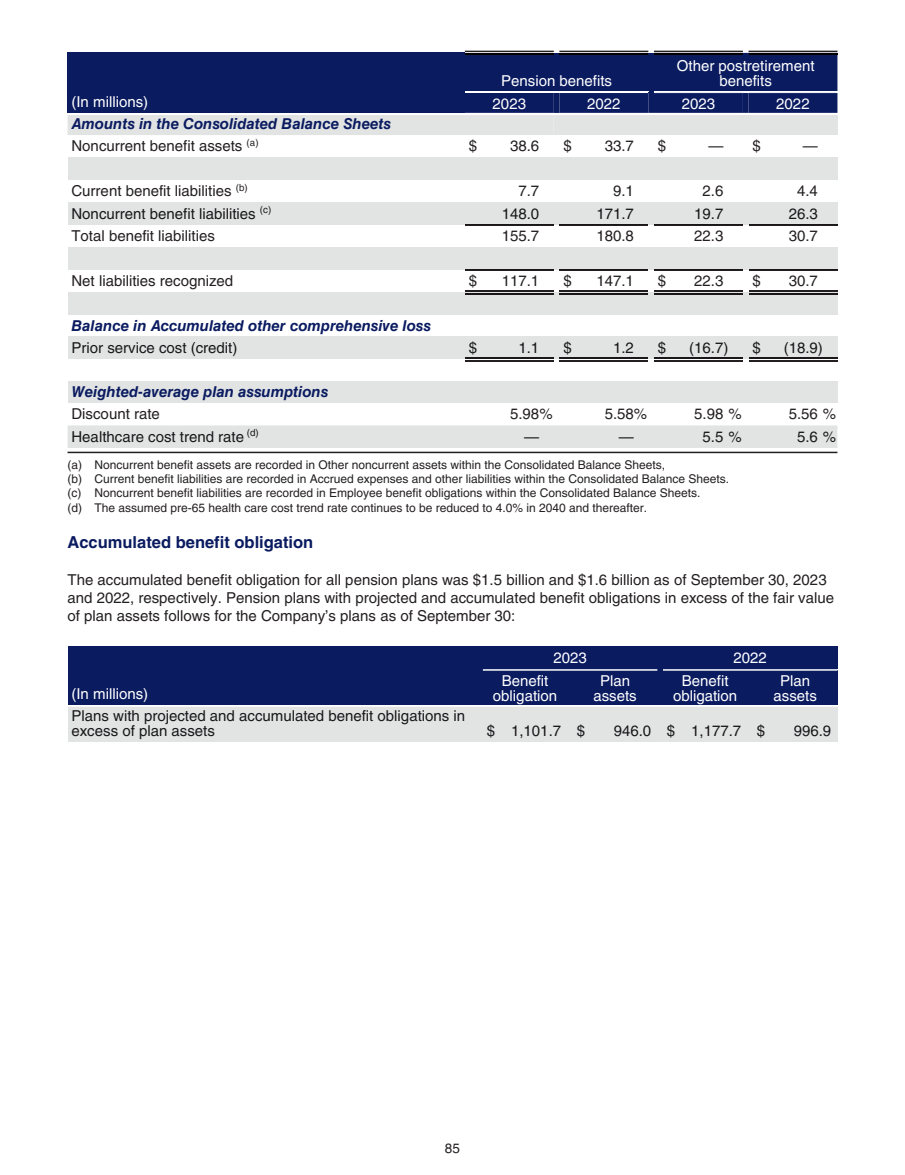
<style>
.page{position:relative;width:905px;height:1175px;background:#fff}
.page>*{position:absolute;margin:0;border:0;box-sizing:border-box;transform-origin:0 0}
.t1{font:700 16.5px "Helvetica LT Std";color:#0a1b60}
.t2{font:15px/18px "Helvetica LT Std";color:#231f20}
.t3{font:15px/15px "Helvetica LT Std";color:#191719}
.t4{font:15px/15px "Helvetica LT Std";color:#fff;text-align:center}
.t5{font:italic 700 15px/21.9px "Helvetica LT Std";color:#0a1b60}
.t6{font:13.5px "Helvetica LT Std";color:#231f20}
.t7{font:12px/14.4px "Helvetica LT Std";color:#231f20}
.s1{font-weight:400;font-style:normal;color:#231f20}
</style>
<div class="page">
<svg style="left:68px;top:115px;width:769px;height:333px;fill:#e2e4e4"></svg>
<div style="left:68px;top:53px;width:397px;height:60px;background:#0a1b60"></div>
<hr style="left:465px;top:51px;width:89px;height:1px;background:#231f20">
<hr style="left:559px;top:51px;width:89px;height:1px;background:#231f20">
<hr style="left:654px;top:51px;width:88px;height:1px;background:#231f20">
<hr style="left:748px;top:51px;width:89px;height:1px;background:#231f20">
<svg style="left:465px;top:53px;width:372px;height:60px;background:#122262"></svg>
<hr style="left:465px;top:224px;width:89px;height:1px;background:#191719">
<hr style="left:465px;top:225px;width:89px;height:1px;background:#231f20">
<hr style="left:559px;top:224px;width:89px;height:1px;background:#191719">
<hr style="left:559px;top:225px;width:89px;height:1px;background:#231f20">
<hr style="left:654px;top:224px;width:88px;height:1px;background:#191719">
<hr style="left:654px;top:225px;width:88px;height:1px;background:#231f20">
<hr style="left:748px;top:224px;width:89px;height:1px;background:#191719">
<hr style="left:748px;top:225px;width:89px;height:1px;background:#231f20">
<hr style="left:465px;top:269px;width:89px;height:1px;background:#191719">
<hr style="left:465px;top:270px;width:89px;height:1px;background:#231f20">
<hr style="left:559px;top:269px;width:89px;height:1px;background:#191719">
<hr style="left:559px;top:270px;width:89px;height:1px;background:#231f20">
<hr style="left:654px;top:269px;width:88px;height:1px;background:#191719">
<hr style="left:654px;top:270px;width:88px;height:1px;background:#231f20">
<hr style="left:748px;top:269px;width:89px;height:1px;background:#191719">
<hr style="left:748px;top:270px;width:89px;height:1px;background:#231f20">
<hr style="left:465px;top:290px;width:89px;height:2px;background:#231f20">
<hr style="left:465px;top:293px;width:89px;height:2px;background:#191719">
<hr style="left:559px;top:290px;width:89px;height:2px;background:#231f20">
<hr style="left:559px;top:293px;width:89px;height:2px;background:#191719">
<hr style="left:654px;top:290px;width:88px;height:2px;background:#231f20">
<hr style="left:654px;top:293px;width:88px;height:2px;background:#191719">
<hr style="left:748px;top:290px;width:89px;height:2px;background:#231f20">
<hr style="left:748px;top:293px;width:89px;height:2px;background:#191719">
<hr style="left:465px;top:357px;width:89px;height:1px;background:#191719">
<hr style="left:465px;top:360px;width:89px;height:1px;background:#231f20">
<hr style="left:559px;top:357px;width:89px;height:1px;background:#191719">
<hr style="left:559px;top:360px;width:89px;height:1px;background:#231f20">
<hr style="left:654px;top:357px;width:88px;height:1px;background:#191719">
<hr style="left:654px;top:360px;width:88px;height:1px;background:#231f20">
<hr style="left:748px;top:357px;width:89px;height:1px;background:#191719">
<hr style="left:748px;top:360px;width:89px;height:1px;background:#231f20">
<hr style="left:68px;top:452px;width:769px;height:1px;background:#231f20">
<div style="left:68px;top:706px;width:769px;height:36px;background:#e2e4e4"></div>
<div style="left:68px;top:646px;width:769px;height:59px;background:#0a1b60"></div>
<hr style="left:483px;top:669px;width:174px;height:1px;background:#fff">
<hr style="left:663px;top:669px;width:174px;height:1px;background:#fff">
<hr style="left:68px;top:706px;width:769px;height:1px;background:#fff">
<p class="t4" style="left:71px;top:96px;width:78px">(In millions)</p>
<p class="t5" style="left:71px;top:115px;width:321px">Amounts in the Consolidated Balance Sheets<br><span class="s1">Noncurrent benefit assets</span> <sup>(a)</sup></p>
<p class="t4" style="left:501px;top:75px;width:112px">Pension benefits</p>
<p class="t4" style="left:677px;top:60px;width:139px">Other postretirement benefits</p>
<p class="t4" style="left:492px;top:97px;width:35px">2023</p>
<p class="t4" style="left:587px;top:97px;width:35px">2022</p>
<p class="t4" style="left:681px;top:97px;width:35px">2023</p>
<p class="t4" style="left:776px;top:97px;width:35px">2022</p>
<p class="t2" style="left:469px;top:138px;width:10px">$</p>
<p class="t2" style="left:510px;top:138px;width:31px">38.6</p>
<p class="t2" style="left:563px;top:138px;width:10px">$</p>
<p class="t2" style="left:604px;top:138px;width:31px">33.7</p>
<p class="t2" style="left:658px;top:138px;width:10px">$</p>
<p class="t2" style="left:708px;top:138px;width:54px">— $</p>
<p class="t2" style="left:803px;top:138px;width:16px">—</p>
<p class="t2" style="left:71px;top:183px;width:178px">Current benefit liabilities <sup>(b)</sup></p>
<p class="t2" style="left:518px;top:183px;width:22px">7.7</p>
<p class="t2" style="left:613px;top:183px;width:22px">9.1</p>
<p class="t2" style="left:702px;top:183px;width:22px">2.6</p>
<p class="t2" style="left:797px;top:183px;width:22px">4.4</p>
<p class="t3" style="left:71px;top:207px;width:201px">Noncurrent benefit liabilities <sup>(c)</sup></p>
<p class="t3" style="left:502px;top:207px;width:39px">148.0</p>
<p class="t3" style="left:596px;top:207px;width:39px">171.7</p>
<p class="t3" style="left:694px;top:207px;width:31px">19.7</p>
<p class="t3" style="left:788px;top:207px;width:31px">26.3</p>
<p class="t2" style="left:71px;top:228px;width:145px">Total benefit liabilities</p>
<p class="t2" style="left:502px;top:228px;width:39px">155.7</p>
<p class="t2" style="left:596px;top:228px;width:39px">180.8</p>
<p class="t2" style="left:694px;top:228px;width:31px">22.3</p>
<p class="t2" style="left:788px;top:228px;width:31px">30.7</p>
<p class="t2" style="left:71px;top:273px;width:163px">Net liabilities recognized</p>
<p class="t2" style="left:469px;top:273px;width:10px">$</p>
<p class="t2" style="left:502px;top:273px;width:39px">117.1</p>
<p class="t2" style="left:563px;top:273px;width:10px">$</p>
<p class="t2" style="left:596px;top:273px;width:39px">147.1</p>
<p class="t2" style="left:658px;top:273px;width:10px">$</p>
<p class="t2" style="left:694px;top:273px;width:31px">22.3</p>
<p class="t2" style="left:752px;top:273px;width:10px">$</p>
<p class="t2" style="left:788px;top:273px;width:31px">30.7</p>
<p class="t5" style="left:71px;top:316px;width:361px">Balance in Accumulated other comprehensive loss</p>
<p class="t3" style="left:71px;top:341px;width:167px">Prior service cost (credit)</p>
<p class="t3" style="left:469px;top:341px;width:10px">$</p>
<p class="t3" style="left:518px;top:341px;width:22px">1.1</p>
<p class="t3" style="left:563px;top:341px;width:10px">$</p>
<p class="t3" style="left:613px;top:341px;width:22px">1.2</p>
<p class="t3" style="left:658px;top:341px;width:10px">$</p>
<p class="t3" style="left:689px;top:341px;width:41px">(16.7)</p>
<p class="t3" style="left:752px;top:341px;width:10px">$</p>
<p class="t3" style="left:783px;top:341px;width:41px">(18.9)</p>
<p class="t5" style="left:71px;top:382px;width:258px">Weighted-average plan assumptions</p>
<p class="t2" style="left:71px;top:406px;width:90px">Discount rate</p>
<p class="t2" style="left:510px;top:406px;width:44px">5.98%</p>
<p class="t2" style="left:604px;top:406px;width:44px">5.58%</p>
<p class="t2" style="left:694px;top:406px;width:49px">5.98 %</p>
<p class="t2" style="left:788px;top:406px;width:49px">5.56 %</p>
<p class="t3" style="left:71px;top:430px;width:189px">Healthcare cost trend rate <sup>(d)</sup></p>
<p class="t3" style="left:524px;top:430px;width:16px">—</p>
<p class="t3" style="left:619px;top:430px;width:16px">—</p>
<p class="t3" style="left:702px;top:430px;width:41px">5.5 %</p>
<p class="t3" style="left:797px;top:430px;width:41px">5.6 %</p>
<p class="t7" style="left:67px;top:458px;width:663px">(a) Noncurrent benefit assets are recorded in Other noncurrent assets within the Consolidated Balance Sheets,<br>(b) Current benefit liabilities are recorded in Accrued expenses and other liabilities within the Consolidated Balance Sheets. (c) Noncurrent benefit liabilities are recorded in Employee benefit obligations within the Consolidated Balance Sheets.<br>(d) The assumed pre-65 health care cost trend rate continues to be reduced to 4.0% in 2040 and thereafter.</p>
<p class="t1" style="left:67px;top:536px;width:247px">Accumulated benefit obligation</p>
<p class="t2" style="left:67px;top:572px;width:768px">The accumulated benefit obligation for all pension plans was $1.5 billion and $1.6 billion as of September 30, 2023 and 2022, respectively. Pension plans with projected and accumulated benefit obligations in excess of the fair value of plan assets follows for the Company’s plans as of September 30:</p>
<p class="t4" style="left:71px;top:688px;width:78px">(In millions)</p>
<p class="t3" style="left:71px;top:710px;width:395px">Plans with projected and accumulated benefit obligations in excess of plan assets</p>
<p class="t4" style="left:553px;top:652px;width:35px">2023</p>
<p class="t4" style="left:733px;top:652px;width:35px">2022</p>
<p class="t4" style="left:493px;top:675px;width:66px">Benefit obligation</p>
<p class="t4" style="left:593px;top:675px;width:45px">Plan assets</p>
<p class="t4" style="left:673px;top:675px;width:66px">Benefit obligation</p>
<p class="t4" style="left:773px;top:675px;width:45px">Plan assets</p>
<p class="t3" style="left:487px;top:724px;width:100px">$ 1,101.7 $</p>
<p class="t3" style="left:613px;top:724px;width:153px">946.0 $ 1,177.7 $</p>
<p class="t3" style="left:793px;top:724px;width:39px">996.9</p>
<p class="t6" style="left:445px;top:1143px;width:17px">85</p>
</div>
